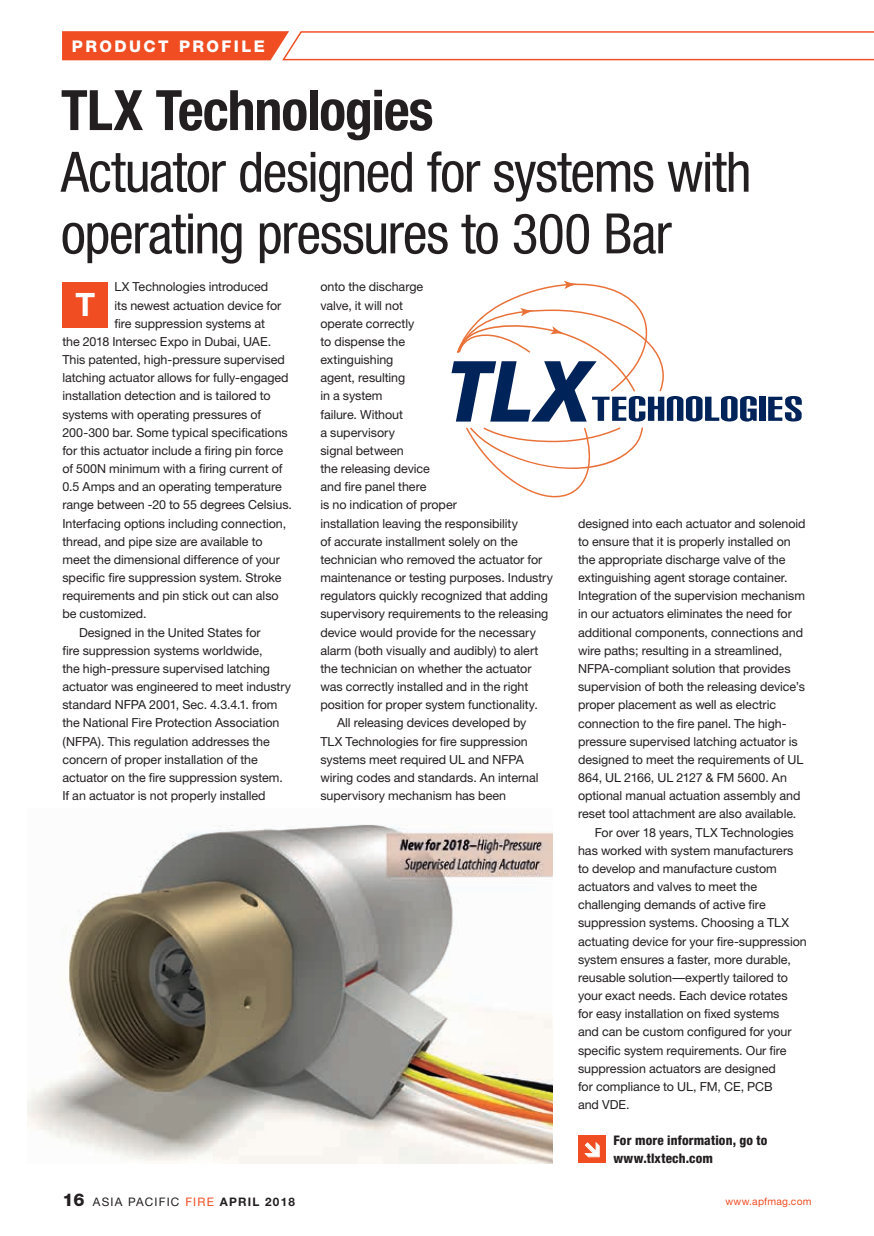
<style>
.page{position:relative;width:874px;height:1236px;background:#fff}
.page>*{position:absolute;margin:0;border:0;box-sizing:border-box;transform-origin:0 0}
.t1{font:condensed 55.8px/61.7px "Helvetica Neue";letter-spacing:-.02em;color:#231f20}
.t2{font:700 condensed 55.8px "Helvetica Neue";letter-spacing:-.02em;color:#231f20}
.t3{font:700 32.25px "Helvetica Neue";color:#fff}
.t4{font:800 16.2px "Helvetica Neue";letter-spacing:.15em;color:#fff}
.t5{font:800 condensed 13.2px/18.1px "Helvetica Neue";letter-spacing:.01em;color:#231f20}
.t6{font:12.45px "Helvetica Neue";letter-spacing:-.005em;color:#231f20}
.t7{font:11.7px "Helvetica Neue";letter-spacing:.1em;color:#231f20}
.t8{font:10.35px "Helvetica Neue";letter-spacing:.02em;color:#f04d22}
.s1{font-weight:800;font-size:17.55px}
.s2{color:#f04d22}
.s3{font-weight:700}
</style>
<div class="page">
<svg style="left:62px;top:31px;width:812px;height:30px"></svg>
<div style="left:62px;top:282px;width:46px;height:46px;background:#f04d22"></div>
<img style="left:28px;top:824px;width:525px;height:339px">
<div style="left:578px;top:1136px;width:28px;height:27px;background:#f04d22"></div>
<div style="left:759px;top:397px;width:7px;height:24px;background:#002359"></div>
<svg style="left:768px;top:396px;width:34px;height:26px"></svg>
<svg style="left:451px;top:281px;width:306px;height:216px"></svg>
<svg style="left:584px;top:1142px;width:16px;height:16px"></svg>
<h3 class="t4" style="left:72px;top:37px;width:194px">PRODUCT PROFILE</h3>
<h1 class="t2" style="left:61px;top:76px;width:374px">TLX Technologies</h1>
<h1 class="t1" style="left:61px;top:141px;width:692px">Actuator designed for systems with operating pressures to 300 Bar</h1>
<h2 class="t3" style="left:75px;top:285px;width:21px">T</h2>
<p class="t6" style="left:114px;top:280px;width:155px">LX Technologies introduced</p>
<p class="t6" style="left:114px;top:298px;width:168px">its newest actuation device for</p>
<p class="t6" style="left:114px;top:316px;width:152px">fire suppression systems at</p>
<p class="t6" style="left:62px;top:334px;width:210px">the 2018 Intersec Expo in Dubai, UAE.</p>
<p class="t6" style="left:62px;top:352px;width:224px">This patented, high-pressure supervised</p>
<p class="t6" style="left:62px;top:370px;width:228px">latching actuator allows for fully-engaged</p>
<p class="t6" style="left:62px;top:389px;width:210px">installation detection and is tailored to</p>
<p class="t6" style="left:62px;top:407px;width:200px">systems with operating pressures of</p>
<p class="t6" style="left:62px;top:425px;width:227px">200-300 bar. Some typical specifications</p>
<p class="t6" style="left:62px;top:443px;width:222px">for this actuator include a firing pin force</p>
<p class="t6" style="left:62px;top:461px;width:222px">of 500N minimum with a firing current of</p>
<p class="t6" style="left:62px;top:479px;width:221px">0.5 Amps and an operating temperature</p>
<p class="t6" style="left:62px;top:498px;width:231px">range between -20 to 55 degrees Celsius.</p>
<p class="t6" style="left:62px;top:516px;width:225px">Interfacing options including connection,</p>
<p class="t6" style="left:62px;top:534px;width:202px">thread, and pipe size are available to</p>
<p class="t6" style="left:62px;top:552px;width:219px">meet the dimensional difference of your</p>
<p class="t6" style="left:62px;top:570px;width:221px">specific fire suppression system. Stroke</p>
<p class="t6" style="left:62px;top:588px;width:218px">requirements and pin stick out can also</p>
<p class="t6" style="left:62px;top:607px;width:86px">be customized.</p>
<p class="t6" style="left:79px;top:625px;width:183px">Designed in the United States for</p>
<p class="t6" style="left:62px;top:643px;width:202px">fire suppression systems worldwide,</p>
<p class="t6" style="left:62px;top:661px;width:209px">the high-pressure supervised latching</p>
<p class="t6" style="left:62px;top:679px;width:230px">actuator was engineered to meet industry</p>
<p class="t6" style="left:62px;top:697px;width:217px">standard NFPA 2001, Sec. 4.3.4.1. from</p>
<p class="t6" style="left:62px;top:716px;width:219px">the National Fire Protection Association</p>
<p class="t6" style="left:62px;top:734px;width:209px">(NFPA). This regulation addresses the</p>
<p class="t6" style="left:62px;top:752px;width:197px">concern of proper installation of the</p>
<p class="t6" style="left:62px;top:770px;width:222px">actuator on the fire suppression system.</p>
<p class="t6" style="left:62px;top:788px;width:205px">If an actuator is not properly installed</p>
<p class="t6" style="left:320px;top:280px;width:104px">onto the discharge</p>
<p class="t6" style="left:320px;top:298px;width:84px">valve, it will not</p>
<p class="t6" style="left:320px;top:316px;width:95px">operate correctly</p>
<p class="t6" style="left:320px;top:334px;width:86px">to dispense the</p>
<p class="t6" style="left:320px;top:352px;width:74px">extinguishing</p>
<p class="t6" style="left:320px;top:370px;width:86px">agent, resulting</p>
<p class="t6" style="left:320px;top:389px;width:63px">in a system</p>
<p class="t6" style="left:320px;top:407px;width:84px">failure. Without</p>
<p class="t6" style="left:320px;top:425px;width:76px">a supervisory</p>
<p class="t6" style="left:320px;top:443px;width:85px">signal between</p>
<p class="t6" style="left:320px;top:461px;width:111px">the releasing device</p>
<p class="t6" style="left:320px;top:479px;width:108px">and fire panel there</p>
<p class="t6" style="left:320px;top:498px;width:138px">is no indication of proper</p>
<p class="t6" style="left:320px;top:516px;width:199px">installation leaving the responsibility</p>
<p class="t6" style="left:320px;top:534px;width:199px">of accurate installment solely on the</p>
<p class="t6" style="left:320px;top:552px;width:223px">technician who removed the actuator for</p>
<p class="t6" style="left:320px;top:570px;width:234px">maintenance or testing purposes. Industry</p>
<p class="t6" style="left:320px;top:588px;width:229px">regulators quickly recognized that adding</p>
<p class="t6" style="left:320px;top:607px;width:229px">supervisory requirements to the releasing</p>
<p class="t6" style="left:320px;top:625px;width:217px">device would provide for the necessary</p>
<p class="t6" style="left:320px;top:643px;width:220px">alarm (both visually and audibly) to alert</p>
<p class="t6" style="left:320px;top:661px;width:213px">the technician on whether the actuator</p>
<p class="t6" style="left:320px;top:679px;width:209px">was correctly installed and in the right</p>
<p class="t6" style="left:320px;top:697px;width:219px">position for proper system functionality.</p>
<p class="t6" style="left:337px;top:716px;width:191px">All releasing devices developed by</p>
<p class="t6" style="left:320px;top:734px;width:209px">TLX Technologies for fire suppression</p>
<p class="t6" style="left:320px;top:752px;width:205px">systems meet required UL and NFPA</p>
<p class="t6" style="left:320px;top:770px;width:220px">wiring codes and standards. An internal</p>
<p class="t6" style="left:320px;top:788px;width:187px">supervisory mechanism has been</p>
<p class="t6" style="left:578px;top:516px;width:229px">designed into each actuator and solenoid</p>
<p class="t6" style="left:578px;top:534px;width:214px">to ensure that it is properly installed on</p>
<p class="t6" style="left:578px;top:552px;width:209px">the appropriate discharge valve of the</p>
<p class="t6" style="left:578px;top:570px;width:211px">extinguishing agent storage container.</p>
<p class="t6" style="left:578px;top:588px;width:228px">Integration of the supervision mechanism</p>
<p class="t6" style="left:578px;top:607px;width:215px">in our actuators eliminates the need for</p>
<p class="t6" style="left:578px;top:625px;width:227px">additional components, connections and</p>
<p class="t6" style="left:578px;top:643px;width:206px">wire paths; resulting in a streamlined,</p>
<p class="t6" style="left:578px;top:661px;width:214px">NFPA-compliant solution that provides</p>
<p class="t6" style="left:578px;top:679px;width:228px">supervision of both the releasing device’s</p>
<p class="t6" style="left:578px;top:697px;width:200px">proper placement as well as electric</p>
<p class="t6" style="left:578px;top:716px;width:210px">connection to the fire panel. The high-</p>
<p class="t6" style="left:578px;top:734px;width:221px">pressure supervised latching actuator is</p>
<p class="t6" style="left:578px;top:752px;width:227px">designed to meet the requirements of UL</p>
<p class="t6" style="left:578px;top:770px;width:210px">864, UL 2166, UL 2127 &amp; FM 5600. An</p>
<p class="t6" style="left:578px;top:788px;width:224px">optional manual actuation assembly and</p>
<p class="t6" style="left:578px;top:807px;width:220px">reset tool attachment are also available.</p>
<p class="t6" style="left:595px;top:825px;width:201px">For over 18 years, TLX Technologies</p>
<p class="t6" style="left:578px;top:843px;width:217px">has worked with system manufacturers</p>
<p class="t6" style="left:578px;top:861px;width:200px">to develop and manufacture custom</p>
<p class="t6" style="left:578px;top:879px;width:181px">actuators and valves to meet the</p>
<p class="t6" style="left:578px;top:897px;width:189px">challenging demands of active fire</p>
<p class="t6" style="left:578px;top:916px;width:213px">suppression systems. Choosing a TLX</p>
<p class="t6" style="left:578px;top:934px;width:230px">actuating device for your fire-suppression</p>
<p class="t6" style="left:578px;top:952px;width:214px">system ensures a faster, more durable,</p>
<p class="t6" style="left:578px;top:970px;width:211px">reusable solution—expertly tailored to</p>
<p class="t6" style="left:578px;top:988px;width:211px">your exact needs. Each device rotates</p>
<p class="t6" style="left:578px;top:1006px;width:203px">for easy installation on fixed systems</p>
<p class="t6" style="left:578px;top:1025px;width:215px">and can be custom configured for your</p>
<p class="t6" style="left:578px;top:1043px;width:210px">specific system requirements. Our fire</p>
<p class="t6" style="left:578px;top:1061px;width:199px">suppression actuators are designed</p>
<p class="t6" style="left:578px;top:1079px;width:196px">for compliance to UL, FM, CE, PCB</p>
<p class="t6" style="left:578px;top:1097px;width:53px">and VDE.</p>
<p class="t5" style="left:613px;top:1131px;width:156px">For more information, go to www.tlxtech.com</p>
<p class="t7" style="left:62px;top:1195px;width:234px"><span class="s1">16</span> ASIA PACIFIC <span class="s2">FIRE</span> <span class="s3">APRIL 2018</span></p>
<p class="t8" style="left:725px;top:1195px;width:88px">www.apfmag.com</p>
</div>
